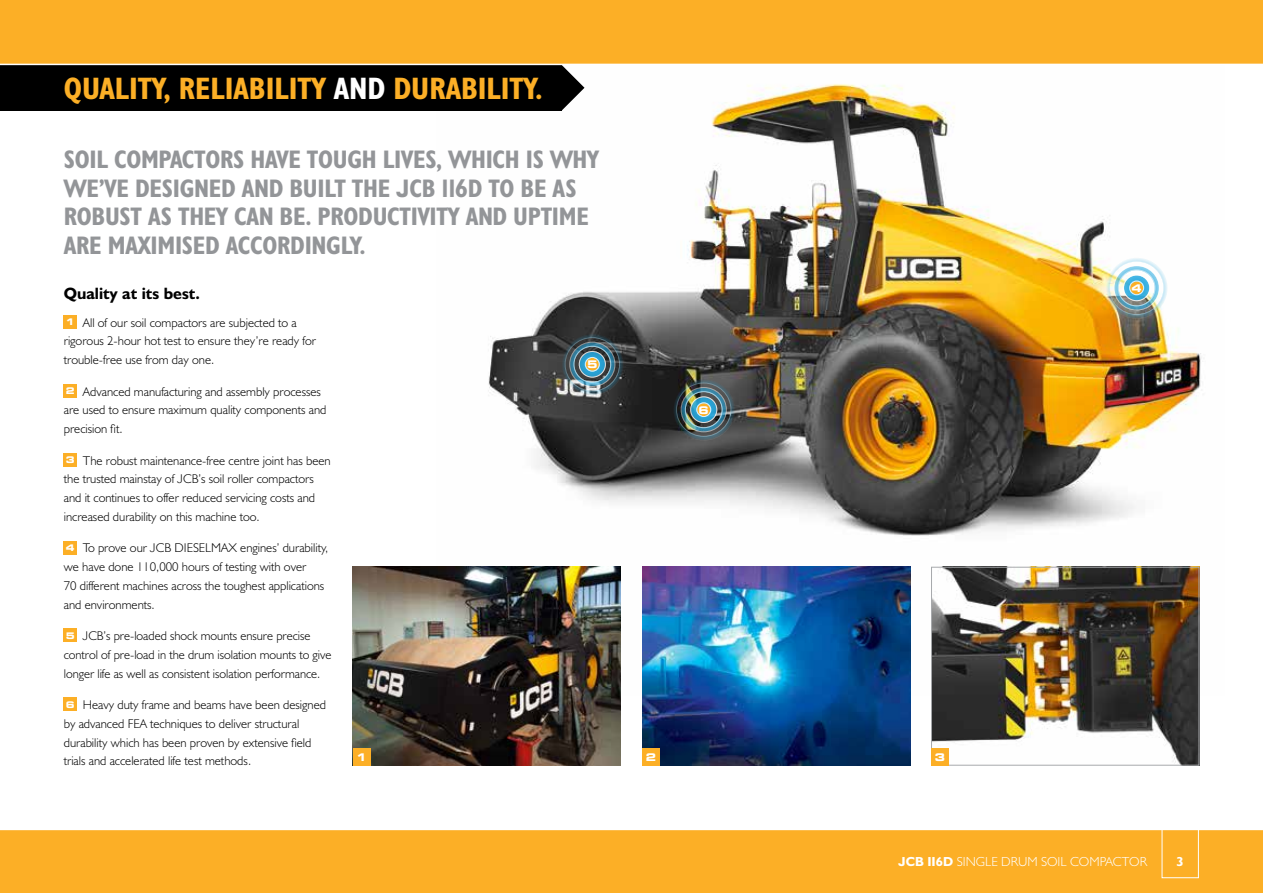
<style>
.page{position:relative;width:1263px;height:893px;background:#fff}
.page>*{position:absolute;margin:0;border:0;box-sizing:border-box;transform-origin:0 0}
.t1{font:700 condensed 31.2px "JCB Euro";color:#fcaf26}
.t2{font:700 condensed 25.5px/28.5px "JCB Euro";letter-spacing:-.01em;color:#939598}
.t3{font:700 16.5px "JCB Euro";color:#000}
.t4{font:300 13.2px "JCB Euro";color:#fff}
.t5{font:700 13.2px "JCB Euro";color:#fff}
.t6{font:300 12.75px/18.8px "JCB Euro";color:#000}
.t7{font:700 expanded 10.5px "Square 721 BT";color:#fff}
.s1{color:#fff}
.s2{font-family:"Square 721 BT";font-weight:700;font-stretch:expanded;font-size:9.15px;color:#fff}
.s3{font-weight:700}
</style>
<div class="page">
<img style="left:436px;top:84px;width:766px;height:611px">
<img style="left:353px;top:567px;width:268px;height:198px">
<img style="left:642px;top:567px;width:268px;height:198px">
<img style="left:933px;top:569px;width:264px;height:194px">
<div style="left:931px;top:567px;width:268px;height:198px;border:1px solid #a7a9ac"></div>
<div style="left:0;top:829px;width:1263px;height:64px;background:#fcaf26"></div>
<hr style="left:0;top:829px;width:1263px;height:1px;background:#fff">
<svg style="left:562px;top:65px;width:22px;height:45px"></svg>
<div style="left:0;top:54px;width:562px;height:57px;background:#000"></div>
<div style="left:64px;top:315px;width:13px;height:13px;background:#fcaf26"></div>
<div style="left:64px;top:384px;width:13px;height:13px;background:#fcaf26"></div>
<div style="left:64px;top:453px;width:13px;height:13px;background:#fcaf26"></div>
<div style="left:64px;top:541px;width:13px;height:13px;background:#fcaf26"></div>
<div style="left:64px;top:629px;width:13px;height:13px;background:#fcaf26"></div>
<div style="left:64px;top:698px;width:13px;height:13px;background:#fcaf26"></div>
<div style="left:0;top:0;width:1263px;height:64px;background:#fcaf26"></div>
<div style="left:353px;top:748px;width:17px;height:17px;background:#fcaf26"></div>
<div style="left:642px;top:748px;width:17px;height:17px;background:#fcaf26"></div>
<div style="left:931px;top:748px;width:18px;height:17px;background:#fcaf26"></div>
<hr style="left:0;top:64px;width:1263px;height:1px;background:#fff">
<div style="left:1162px;top:819px;width:37px;height:59px;border:1px solid #fff"></div>
<hr style="left:0;top:827px;width:1263px;height:2px;background:#fff">
<img style="left:1104px;top:256px;width:65px;height:63px">
<svg style="left:560px;top:333px;width:64px;height:63px;background:#576a6f"></svg>
<img style="left:671px;top:378px;width:65px;height:63px">
<h1 class="t1" style="left:64px;top:69px;width:480px">QUALITY, RELIABILITY <span class="s1">AND</span> DURABILITY.</h1>
<h2 class="t2" style="left:64px;top:145px;width:537px">SOIL COMPACTORS HAVE TOUGH LIVES, WHICH IS WHY WE’VE DESIGNED AND BUILT THE JCB 116D TO BE AS ROBUST AS THEY CAN BE. PRODUCTIVITY AND UPTIME ARE MAXIMISED ACCORDINGLY.</h2>
<p class="t3" style="left:64px;top:283px;width:138px">Quality at its best.</p>
<p class="t6" style="left:64px;top:313px;width:254px"><span class="s2">1</span> All of our soil compactors are subjected to a rigorous 2-hour hot test to ensure they’re ready for trouble-free use from day one.</p>
<p class="t6" style="left:64px;top:382px;width:264px"><span class="s2">2</span> Advanced manufacturing and assembly processes are used to ensure maximum quality components and precision fit.</p>
<p class="t6" style="left:64px;top:451px;width:268px"><span class="s2">3</span> The robust maintenance-free centre joint has been the trusted mainstay of JCB’s soil roller compactors and it continues to offer reduced servicing costs and increased durability on this machine too.</p>
<p class="t6" style="left:64px;top:538px;width:266px"><span class="s2">4</span> To prove our JCB DIESELMAX engines’ durability, we have done 110,000 hours of testing with over<br>70 different machines across the toughest applications and environments.</p>
<p class="t6" style="left:64px;top:626px;width:269px"><span class="s2">5</span> JCB’s pre-loaded shock mounts ensure precise control of pre-load in the drum isolation mounts to give longer life as well as consistent isolation performance.</p>
<p class="t6" style="left:64px;top:695px;width:264px"><span class="s2">6</span> Heavy duty frame and beams have been designed by advanced FEA techniques to deliver structural durability which has been proven by extensive field trials and accelerated life test methods.</p>
<p class="t7" style="left:587px;top:358px;width:12px">5</p>
<p class="t7" style="left:699px;top:403px;width:12px">6</p>
<p class="t7" style="left:356px;top:751px;width:12px">1</p>
<p class="t7" style="left:646px;top:751px;width:12px">2</p>
<p class="t7" style="left:935px;top:751px;width:12px">3</p>
<p class="t7" style="left:1131px;top:282px;width:12px">4</p>
<p class="t4" style="left:898px;top:853px;width:250px"><span class="s3">JCB II6D</span> SINGLE DRUM SOIL COMPACTOR</p>
<p class="t5" style="left:1176px;top:853px;width:9px">3</p>
</div>
